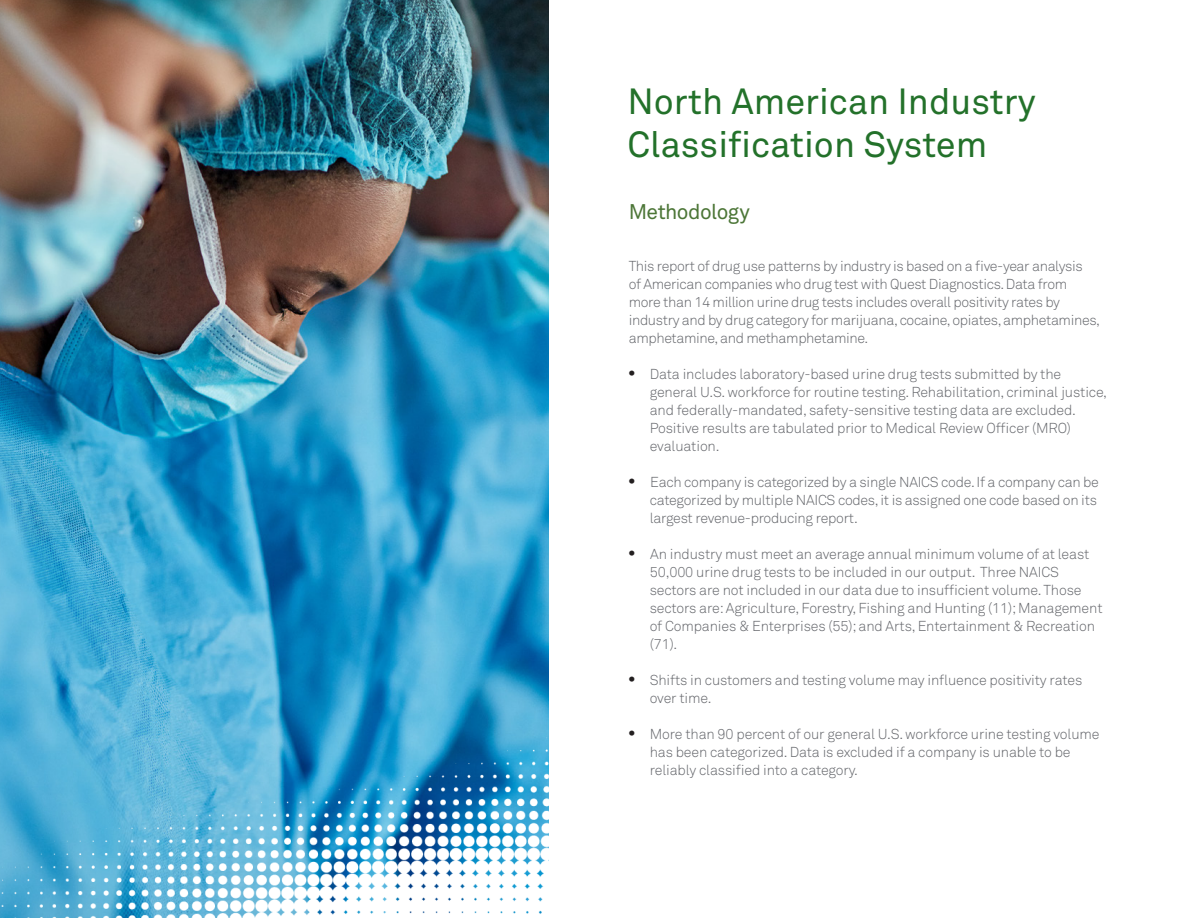
<style>
.page{position:relative;width:1188px;height:918px;background:#fff}
.page>*{position:absolute;margin:0;border:0;box-sizing:border-box;transform-origin:0 0}
.t1{font:36px/43.2px "Akkurat Pro";color:#23712a}
.t2{font:21px "Akkurat Std";letter-spacing:-.03em;color:#4c7637}
.t3{font:300 14.25px/18px "Akkurat Pro";letter-spacing:-.015em;color:#63656a}
.s1{font-family:"Times";font-weight:400;font-size:18px;color:#231f20}
</style>
<div class="page">
<img style="left:0;top:0;width:548px;height:732px">
<img style="left:0;top:732px;width:549px;height:186px">
<p class="t1" style="left:627px;top:79px;width:410px">North American Industry<br>Classification System</p>
<p class="t2" style="left:629px;top:199px;width:123px">Methodology</p>
<p class="t3" style="left:629px;top:257px;width:473px">This report of drug use patterns by industry is based on a five-year analysis<br>of American companies who drug test with Quest Diagnostics. Data from more than 14 million urine drug tests includes overall positivity rates by industry and by drug category for marijuana, cocaine, opiates, amphetamines, amphetamine, and methamphetamine.</p>
<p class="t3" style="left:650px;top:365px;width:459px;text-indent:-21px"><span class="s1">•</span> Data includes laboratory-based urine drug tests submitted by the general U.S. workforce for routine testing. Rehabilitation, criminal justice, and federally-mandated, safety-sensitive testing data are excluded.<br>Positive results are tabulated prior to Medical Review Officer (MRO) evaluation.</p>
<p class="t3" style="left:650px;top:473px;width:451px;text-indent:-21px"><span class="s1">•</span> Each company is categorized by a single NAICS code. If a company can be categorized by multiple NAICS codes, it is assigned one code based on its largest revenue-producing report.</p>
<p class="t3" style="left:650px;top:545px;width:454px;text-indent:-21px"><span class="s1">•</span> An industry must meet an average annual minimum volume of at least 50,000 urine drug tests to be included in our output. Three NAICS sectors are not included in our data due to insufficient volume. Those sectors are: Agriculture, Forestry, Fishing and Hunting (11); Management of Companies &amp; Enterprises (55); and Arts, Entertainment &amp; Recreation (71).</p>
<p class="t3" style="left:650px;top:671px;width:434px;text-indent:-21px"><span class="s1">•</span> Shifts in customers and testing volume may influence positivity rates over time.</p>
<p class="t3" style="left:650px;top:725px;width:451px;text-indent:-21px"><span class="s1">•</span> More than 90 percent of our general U.S. workforce urine testing volume has been categorized. Data is excluded if a company is unable to be reliably classified into a category.</p>
</div>
